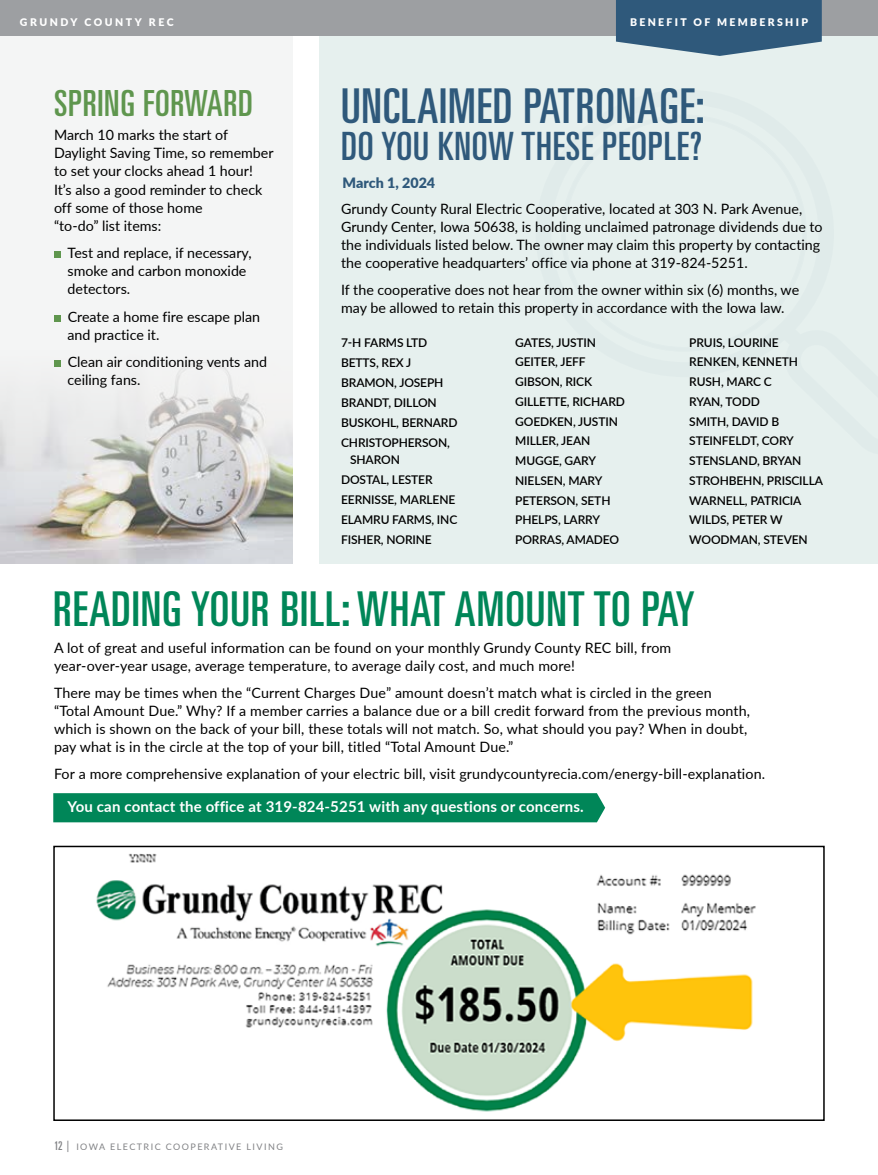
<style>
.page{position:relative;width:878px;height:1175px;background:#fff}
.page>*{position:absolute;margin:0;border:0;box-sizing:border-box;transform-origin:0 0}
.t1{font:ultra-condensed 48px "Univers";letter-spacing:.02em;color:#008658}
.t2{font:ultra-condensed 48px "Univers";letter-spacing:.02em;color:#2f597b}
.t3{font:ultra-condensed 39px "Univers";letter-spacing:.02em;color:#2f597b}
.t4{font:ultra-condensed 36px "Univers";letter-spacing:.02em;color:#5f964e}
.t5{font:700 15px "Lato";letter-spacing:.01em;color:#fff}
.t6{font:14.25px/18px "Lato";color:#000}
.t7{font:900 14.25px "Lato";color:#2f597b}
.t8{font:600 12px/19.8px "Lato";letter-spacing:-.01em;color:#000}
.t9{font:900 10.5px "Lato";letter-spacing:.22em;color:#fff}
.t10{font:900 10.5px "Lato";letter-spacing:.24em;color:#fff}
.t11{font:9px "Lato";letter-spacing:.16em;color:#818285}
.s1{font-family:"Univers";font-stretch:ultra-condensed;font-size:12px}
.s2{font-size:12px}
</style>
<div class="page">
<div style="left:0;top:35px;width:292px;height:528px;background:#f4f5f5"></div>
<img style="left:0;top:362px;width:292px;height:201px">
<div style="left:53px;top:793px;width:552px;height:29px;background:#008658"></div>
<div style="left:320px;top:35px;width:558px;height:528px;background:#e6f0ee"></div>
<div style="left:0;top:0;width:878px;height:35px;background:#9d9fa2"></div>
<svg style="left:616px;top:0;width:205px;height:56px;background:#466c89"></svg>
<div style="left:54px;top:251px;width:7px;height:7px;background:#5f964e"></div>
<div style="left:54px;top:315px;width:7px;height:6px;background:#5f964e"></div>
<div style="left:54px;top:360px;width:7px;height:7px;background:#5f964e"></div>
<img style="left:96px;top:854px;width:660px;height:258px">
<div style="left:53px;top:845px;width:771px;height:275px;border:2px solid #000"></div>
<p class="t10" style="left:20px;top:14px;width:155px">GRUNDY COUNTY REC</p>
<p class="t9" style="left:630px;top:14px;width:179px">BENEFIT OF MEMBERSHIP</p>
<h3 class="t4" style="left:54px;top:82px;width:200px">SPRING FORWARD</h3>
<p class="t6" style="left:54px;top:126px;width:221px">March 10 marks the start of<br>Daylight Saving Time, so remember to set your clocks ahead 1 hour!<br>It’s also a good reminder to check off some of those home<br>“to-do” list items:</p>
<p class="t6" style="left:68px;top:243px;width:185px">Test and replace, if necessary, smoke and carbon monoxide detectors.</p>
<p class="t6" style="left:68px;top:307px;width:194px">Create a home fire escape plan and practice it.</p>
<p class="t6" style="left:68px;top:352px;width:201px">Clean air conditioning vents and ceiling fans.</p>
<h1 class="t2" style="left:341px;top:79px;width:365px">UNCLAIMED PATRONAGE:</h1>
<h2 class="t3" style="left:341px;top:124px;width:362px">DO YOU KNOW THESE PEOPLE?</h2>
<p class="t7" style="left:342px;top:172px;width:94px">March 1, 2024</p>
<p class="t6" style="left:341px;top:199px;width:483px">Grundy County Rural Electric Cooperative, located at 303 N. Park Avenue, Grundy Center, Iowa 50638, is holding unclaimed patronage dividends due to the individuals listed below. The owner may claim this property by contacting the cooperative headquarters’ office via phone at 319-824-5251.</p>
<p class="t6" style="left:341px;top:280px;width:459px">If the cooperative does not hear from the owner within six (6) months, we may be allowed to retain this property in accordance with the Iowa law.</p>
<p class="t8" style="left:341px;top:331px;width:118px">7-H FARMS LTD<br>BETTS, REX J<br>BRAMON, JOSEPH<br>BRANDT, DILLON<br>BUSKOHL, BERNARD<br>CHRISTOPHERSON,</p>
<p class="t8" style="left:341px;top:448px;width:118px;text-indent:9px">SHARON<br>DOSTAL, LESTER<br>EERNISSE, MARLENE<br>ELAMRU FARMS, INC<br>FISHER, NORINE</p>
<p class="t8" style="left:515px;top:332px;width:111px">GATES, JUSTIN<br>GEITER, JEFF<br>GIBSON, RICK<br>GILLETTE, RICHARD<br>GOEDKEN, JUSTIN<br>MILLER, JEAN<br>MUGGE, GARY<br>NIELSEN, MARY<br>PETERSON, SETH<br>PHELPS, LARRY<br>PORRAS, AMADEO</p>
<p class="t8" style="left:689px;top:332px;width:135px">PRUIS, LOURINE<br>RENKEN, KENNETH<br>RUSH, MARC C<br>RYAN, TODD<br>SMITH, DAVID B<br>STEINFELDT, CORY<br>STENSLAND, BRYAN<br>STROHBEHN, PRISCILLA<br>WARNELL, PATRICIA<br>WILDS, PETER W<br>WOODMAN, STEVEN</p>
<h1 class="t1" style="left:53px;top:581px;width:643px">READING YOUR BILL: WHAT AMOUNT TO PAY</h1>
<p class="t6" style="left:54px;top:638px;width:618px">A lot of great and useful information can be found on your monthly Grundy County REC bill, from year-over-year usage, average temperature, to average daily cost, and much more!</p>
<p class="t6" style="left:54px;top:683px;width:697px">There may be times when the “Current Charges Due” amount doesn’t match what is circled in the green “Total Amount Due.” Why? If a member carries a balance due or a bill credit forward from the previous month, which is shown on the back of your bill, these totals will not match. So, what should you pay? When in doubt, pay what is in the circle at the top of your bill, titled “Total Amount Due.”</p>
<p class="t6" style="left:54px;top:764px;width:712px">For a more comprehensive explanation of your electric bill, visit grundycountyrecia.com/energy-bill-explanation.</p>
<p class="t5" style="left:68px;top:795px;width:517px">You can contact the office at 319-824-5251 with any questions or concerns.</p>
<p class="t11" style="left:54px;top:1139px;width:230px"><span class="s1">12</span> <span class="s2">|</span> IOWA ELECTRIC COOPERATIVE LIVING</p>
</div>
